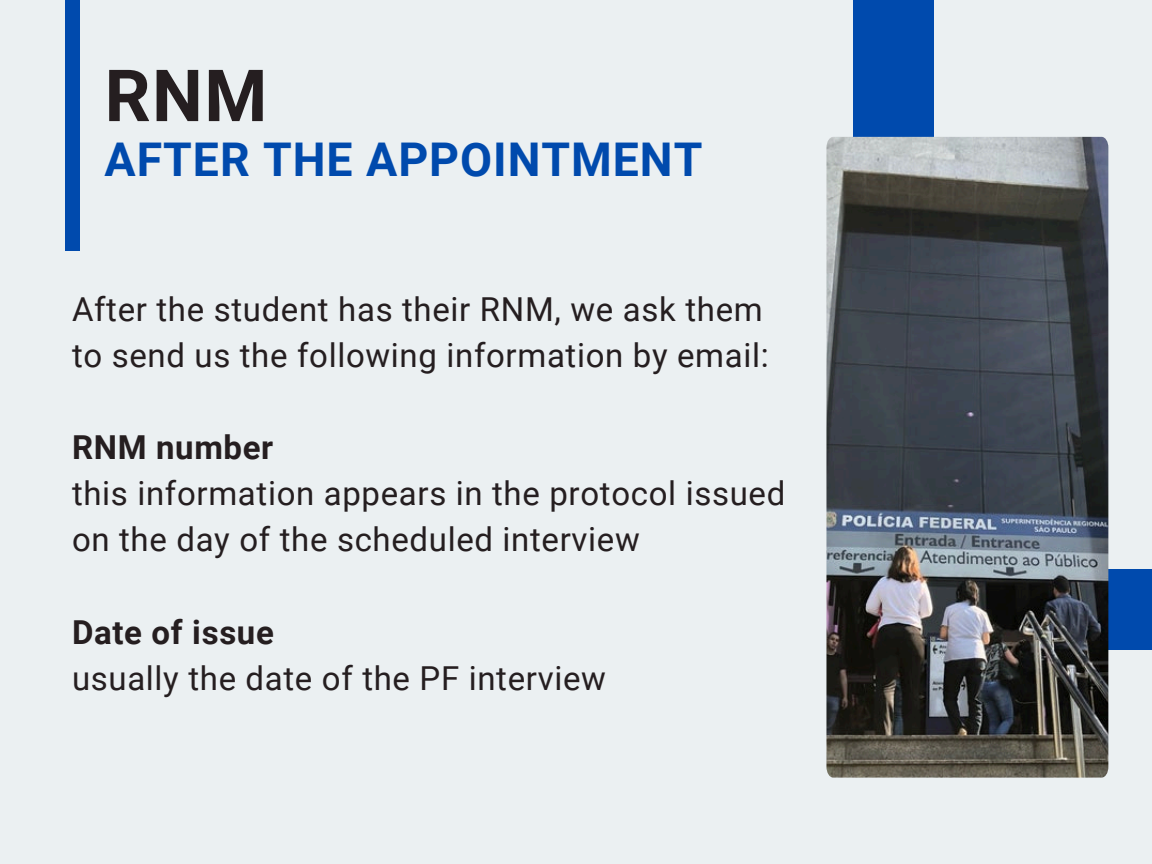
<style>
.page{position:relative;width:1152px;height:864px;background:#ebf0f2}
.page>*{position:absolute;margin:0;border:0;box-sizing:border-box;transform-origin:0 0}
.t1{font:700 72px "Roboto";color:#251e20}
.t2{font:700 46.5px "Roboto";letter-spacing:.02em;color:#004aad}
.t3{font:33px/46.2px "Roboto";letter-spacing:.02em;color:#251e20}
.t4{font:700 33px "Roboto";letter-spacing:.02em;color:#251e20}
</style>
<div class="page">
<div style="left:65px;top:0;width:14px;height:251px;background:#004aad"></div>
<div style="left:853px;top:0;width:81px;height:139px;background:#004aad"></div>
<div style="left:1087px;top:569px;width:65px;height:81px;background:#004aad"></div>
<img style="left:826px;top:137px;width:282px;height:641px">
<h1 class="t1" style="left:105px;top:54px;width:164px">RNM</h1>
<h1 class="t2" style="left:105px;top:133px;width:599px">AFTER THE APPOINTMENT</h1>
<p class="t3" style="left:72px;top:286px;width:698px">After the student has their RNM, we ask them to send us the following information by email:</p>
<p class="t4" style="left:72px;top:429px;width:203px">RNM number</p>
<p class="t3" style="left:72px;top:471px;width:715px">this information appears in the protocol issued on the day of the scheduled interview</p>
<p class="t4" style="left:72px;top:613px;width:203px">Date of issue</p>
<p class="t3" style="left:72px;top:655px;width:535px">usually the date of the PF interview</p>
</div>
